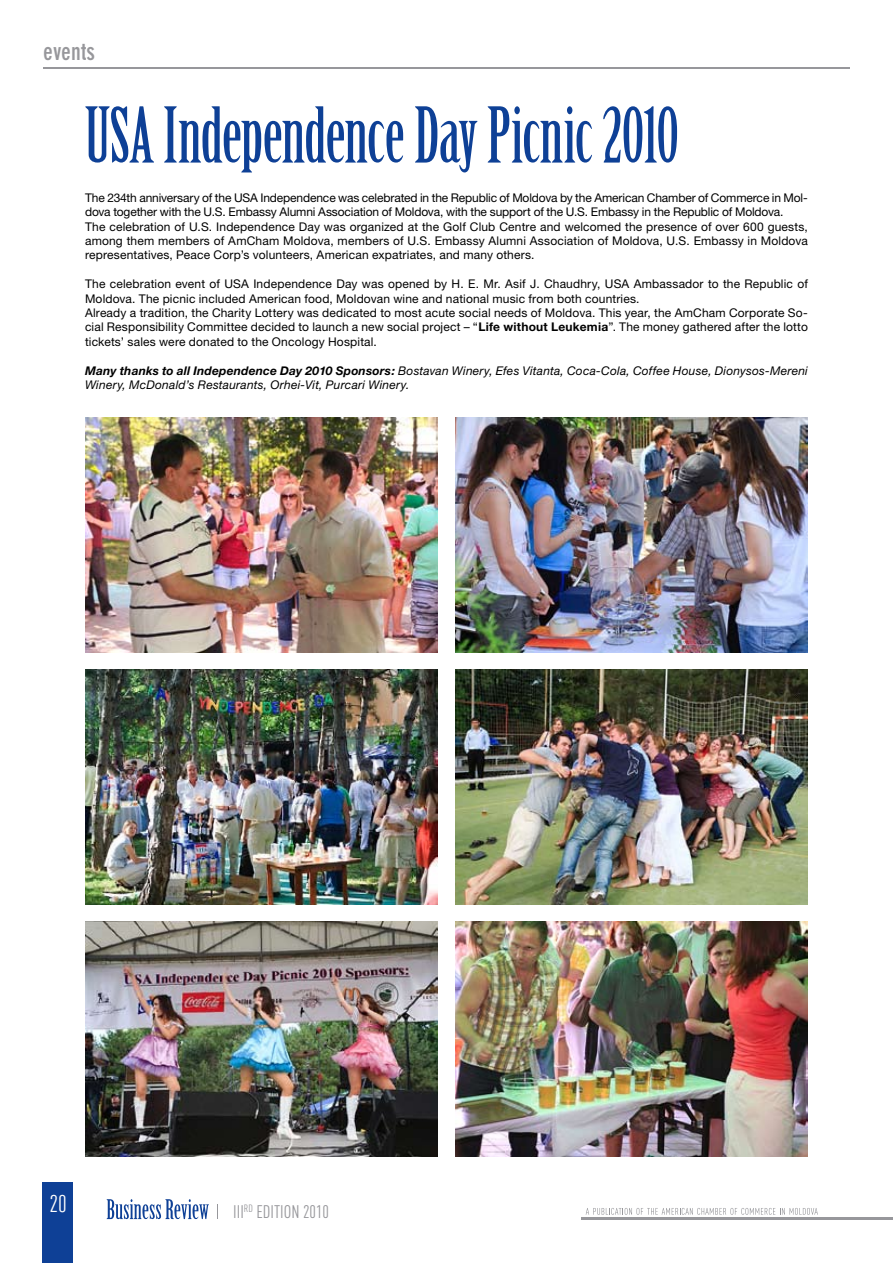
<style>
.page{position:relative;width:893px;height:1263px;background:#fff}
.page>*{position:absolute;margin:0;border:0;box-sizing:border-box;transform-origin:0 0}
.t1{font:75px "Birch";letter-spacing:-.015em;color:#0e4096}
.t2{font:700 condensed 24px "DIN Neuzeit Grotesk LT";color:#97979b}
.t3{font:24px "DIN Cond";color:#fff}
.t4{font:18px "DIN Cond";color:#97979b}
.t5{font:12px/14.4px "Helvetica Neue CE";letter-spacing:.01em;color:#000}
.t6{font:italic 12px/14.4px "Helvetica Neue CE";letter-spacing:.02em;color:#000}
.s1{font-weight:700}
</style>
<div class="page">
<hr style="left:581px;top:1217px;width:312px;height:2px;background:#97979b">
<svg style="left:586px;top:1208px;width:232px;height:7px"></svg>
<div style="left:43px;top:1182px;width:30px;height:81px;background:#0e4096"></div>
<svg style="left:107px;top:1199px;width:102px;height:20px"></svg>
<svg style="left:217px;top:1204px;width:1px;height:15px"></svg>
<hr style="left:43px;top:68px;width:807px;height:1px;background:#97979b">
<img style="left:456px;top:418px;width:352px;height:235px">
<img style="left:85px;top:418px;width:352px;height:235px">
<img style="left:85px;top:670px;width:352px;height:235px">
<img style="left:456px;top:921px;width:352px;height:236px">
<img style="left:456px;top:670px;width:352px;height:234px">
<img style="left:85px;top:922px;width:352px;height:235px">
<h2 class="t2" style="left:43px;top:38px;width:53px">events</h2>
<h1 class="t1" style="left:85px;top:96px;width:596px">USA Independence Day Picnic 2010</h1>
<p class="t5" style="left:85px;top:190px;width:724px">The 234th anniversary of the USA Independence was celebrated in the Republic of Moldova by the American Chamber of Commerce in Mol&shy;dova together with the U.S. Embassy Alumni Association of Moldova, with the support of the U.S. Embassy in the Republic of Moldova.<br>The celebration of U.S. Independence Day was organized at the Golf Club Centre and welcomed the presence of over 600 guests, among them members of AmCham Moldova, members of U.S. Embassy Alumni Association of Moldova, U.S. Embassy in Moldova representatives, Peace Corp’s volunteers, American expatriates, and many others.</p>
<p class="t5" style="left:85px;top:277px;width:724px">The celebration event of USA Independence Day was opened by H. E. Mr. Asif J. Chaudhry, USA Ambassador to the Republic of Moldova. The picnic included American food, Moldovan wine and national music from both countries.<br>Already a tradition, the Charity Lottery was dedicated to most acute social needs of Moldova. This year, the AmCham Corporate So&shy;cial Responsibility Committee decided to launch a new social project – “<span class="s1">Life without Leukemia</span>”. The money gathered after the lotto tickets’ sales were donated to the Oncology Hospital.</p>
<p class="t6" style="left:85px;top:363px;width:724px"><span class="s1">Many thanks to all Independence Day 2010 Sponsors:</span> Bostavan Winery, Efes Vitanta, Coca-Cola, Coffee House, Dionysos-Mereni<br>Winery, McDonald’s Restaurants, Orhei-Vit, Purcari Winery.</p>
<h2 class="t3" style="left:50px;top:1190px;width:19px">20</h2>
<h3 class="t4" style="left:233px;top:1201px;width:97px">III<sup>RD</sup> EDITION 2010</h3>
</div>
